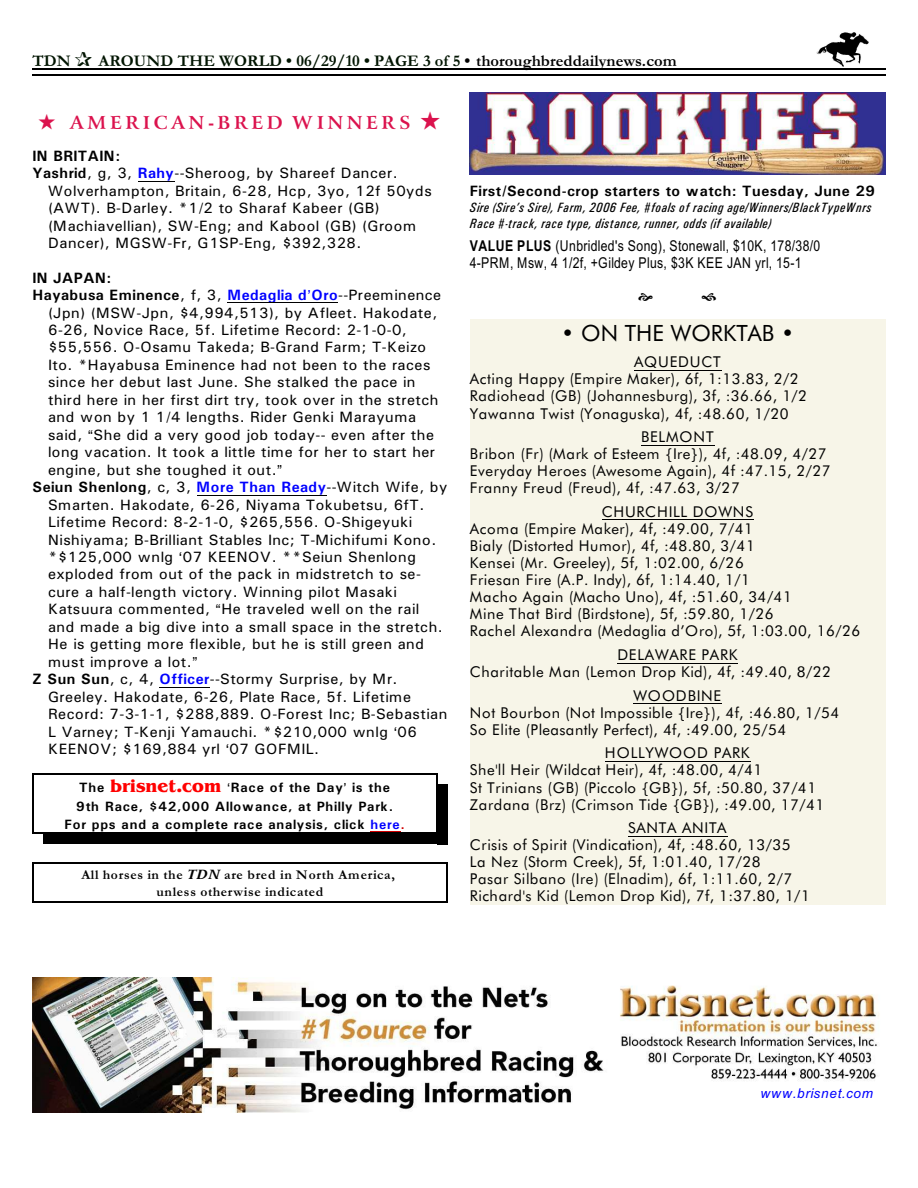
<style>
.page{position:relative;width:918px;height:1188px;background:#fff}
.page>*{position:absolute;margin:0;border:0;box-sizing:border-box;transform-origin:0 0}
.t1{font:22.35px "Futura Bk BT";letter-spacing:.005em;color:#000}
.t2{font:700 18px "Arrus BT";color:#db124d}
.t3{font:700 16.5px "Garamond";letter-spacing:.005em;color:#001400}
.t4{font:15px "Univers";letter-spacing:.03em;color:#000}
.t5{font:15px/17.1px "Futura Bk BT";letter-spacing:.04em;color:#000}
.t6{font:15px/16.8px "Arial Narrow";letter-spacing:.02em;color:#000}
.t7{font:700 15px "Univers";letter-spacing:.035em;color:#000}
.t8{font:italic 13.5px/16px "Univers Condensed";letter-spacing:.04em;color:#000}
.t9{font:700 13.5px/18.6px "Univers";letter-spacing:.065em;color:#000;text-align:center}
.t10{font:700 13.5px/17px "Garamond";letter-spacing:.055em;color:#000;text-align:center}
.t11{font:italic 13.5px "Arial";letter-spacing:.06em;color:#00f}
.s1{color:#000}
.s2{font-weight:700}
.s3{font-weight:700;color:#00f}
.s4{font-family:"Benguiat Bk BT";font-size:18px;color:#f00}
.s5{color:#00f}
.s6{color:#d10000}
.s7{font-style:italic}
</style>
<div class="page">
<img style="left:817px;top:32px;width:51px;height:34px">
<hr style="left:32px;top:68px;width:853px;height:1px;background:#000">
<hr style="left:32px;top:75px;width:853px;height:1px;background:#000">
<img style="left:32px;top:977px;width:847px;height:135px">
<hr style="left:138px;top:181px;width:36px;height:1px;background:#000">
<hr style="left:227px;top:302px;width:111px;height:1px;background:#000">
<hr style="left:197px;top:495px;width:130px;height:1px;background:#000">
<hr style="left:159px;top:687px;width:51px;height:1px;background:#000">
<img style="left:470px;top:93px;width:416px;height:81px">
<div style="left:470px;top:320px;width:415px;height:585px;background:#f7f5e8"></div>
<hr style="left:634px;top:370px;width:87px;height:1px;background:#000">
<hr style="left:641px;top:445px;width:73px;height:1px;background:#000">
<hr style="left:602px;top:519px;width:152px;height:1px;background:#000">
<hr style="left:617px;top:663px;width:121px;height:1px;background:#000">
<hr style="left:633px;top:703px;width:89px;height:1px;background:#000">
<hr style="left:605px;top:761px;width:145px;height:1px;background:#000">
<hr style="left:628px;top:836px;width:99px;height:1px;background:#000">
<hr style="left:32px;top:862px;width:2px;height:40px;background:#000">
<hr style="left:447px;top:862px;width:1px;height:40px;background:#000">
<hr style="left:32px;top:862px;width:416px;height:2px;background:#000">
<hr style="left:32px;top:901px;width:416px;height:2px;background:#000">
<hr style="left:370px;top:831px;width:30px;height:1px;background:#d10000">
<hr style="left:32px;top:773px;width:2px;height:60px;background:#000">
<hr style="left:436px;top:773px;width:1px;height:60px;background:#000">
<hr style="left:32px;top:773px;width:405px;height:2px;background:#000">
<hr style="left:32px;top:832px;width:405px;height:2px;background:#000">
<div style="left:437px;top:784px;width:11px;height:60px;background:#000"></div>
<div style="left:43px;top:834px;width:405px;height:10px;background:#000"></div>
<p class="t3" style="left:32px;top:55px;width:40px">TDN</p>
<p class="t3" style="left:98px;top:55px;width:580px">AROUND THE WORLD • 06/29/10 • PAGE 3 of 5 <span class="s1">• thoroughbreddailynews.com</span></p>
<p class="t2" style="left:39px;top:116px;width:404px">★ A M E R I C A N - B R E D W I N N E R S ★</p>
<p class="t7" style="left:32px;top:150px;width:90px">IN BRITAIN:</p>
<p class="t4" style="left:32px;top:168px;width:367px"><span class="s2">Yashrid</span>, g, 3, <span class="s3">Rahy</span>--Sheroog, by Shareef Dancer.</p>
<p class="t4" style="left:48px;top:185px;width:385px">Wolverhampton, Britain, 6-28, Hcp, 3yo, 12f 50yds</p>
<p class="t4" style="left:48px;top:203px;width:333px">(AWT). B-Darley. *1/2 to Sharaf Kabeer (GB)</p>
<p class="t4" style="left:48px;top:220px;width:369px">(Machiavellian), SW-Eng; and Kabool (GB) (Groom</p>
<p class="t4" style="left:48px;top:238px;width:315px">Dancer), MGSW-Fr, G1SP-Eng, $392,328.</p>
<p class="t7" style="left:32px;top:272px;width:81px">IN JAPAN:</p>
<p class="t4" style="left:32px;top:290px;width:410px"><span class="s2">Hayabusa Eminence</span>, f, 3, <span class="s3">Medaglia d Oro</span>--Preeminence</p>
<p class="t4" style="left:48px;top:307px;width:391px">(Jpn) (MSW-Jpn, $4,994,513), by Afleet. Hakodate,</p>
<p class="t4" style="left:48px;top:325px;width:360px">6-26, Novice Race, 5f. Lifetime Record: 2-1-0-0,</p>
<p class="t4" style="left:48px;top:342px;width:380px">$55,556. O-Osamu Takeda; B-Grand Farm; T-Keizo</p>
<p class="t4" style="left:48px;top:360px;width:384px">Ito. *Hayabusa Eminence had not been to the races</p>
<p class="t4" style="left:48px;top:377px;width:369px">since her debut last June. She stalked the pace in</p>
<p class="t4" style="left:48px;top:394px;width:392px">third here in her first dirt try, took over in the stretch</p>
<p class="t4" style="left:48px;top:412px;width:370px">and won by 1 1/4 lengths. Rider Genki Marayuma</p>
<p class="t4" style="left:48px;top:429px;width:388px">said, She did a very good job today-- even after the</p>
<p class="t4" style="left:48px;top:447px;width:389px">long vacation. It took a little time for her to start her</p>
<p class="t4" style="left:48px;top:464px;width:230px">engine, but she toughed it out.</p>
<p class="t4" style="left:32px;top:482px;width:416px"><span class="s2">Seiun Shenlong</span>, c, 3, <span class="s3">More Than Ready</span>--Witch Wife, by</p>
<p class="t4" style="left:48px;top:499px;width:378px">Smarten. Hakodate, 6-26, Niyama Tokubetsu, 6fT.</p>
<p class="t4" style="left:48px;top:517px;width:366px">Lifetime Record: 8-2-1-0, $265,556. O-Shigeyuki</p>
<p class="t4" style="left:48px;top:534px;width:390px">Nishiyama; B-Brilliant Stables Inc; T-Michifumi Kono.</p>
<p class="t4" style="left:48px;top:552px;width:369px">*$125,000 wnlg 07 KEENOV. **Seiun Shenlong</p>
<p class="t4" style="left:48px;top:569px;width:374px">exploded from out of the pack in midstretch to se-</p>
<p class="t4" style="left:48px;top:587px;width:350px">cure a half-length victory. Winning pilot Masaki</p>
<p class="t4" style="left:48px;top:604px;width:373px">Katsuura commented, He traveled well on the rail</p>
<p class="t4" style="left:48px;top:621px;width:396px">and made a big dive into a small space in the stretch.</p>
<p class="t4" style="left:48px;top:639px;width:377px">He is getting more flexible, but he is still green and</p>
<p class="t4" style="left:48px;top:656px;width:145px">must improve a lot.</p>
<p class="t4" style="left:32px;top:674px;width:367px"><span class="s2">Z Sun Sun</span>, c, 4, <span class="s3">Officer</span>--Stormy Surprise, by Mr.</p>
<p class="t4" style="left:48px;top:691px;width:364px">Greeley. Hakodate, 6-26, Plate Race, 5f. Lifetime</p>
<p class="t4" style="left:48px;top:709px;width:401px">Record: 7-3-1-1, $288,889. O-Forest Inc; B-Sebastian</p>
<p class="t4" style="left:48px;top:726px;width:370px">L Varney; T-Kenji Yamauchi. *$210,000 wnlg 06</p>
<p class="t4" style="left:48px;top:744px;width:273px">KEENOV; $169,884 yrl 07 GOFMIL.</p>
<p class="t9" style="left:64px;top:779px;width:342px">The <span class="s4">brisnet.com</span> Race of the Day is the<br>9th Race, $42,000 Allowance, at Philly Park.<br>For pps and a complete race analysis, click <span class="s5">here</span><span class="s6">.</span></p>
<p class="t10" style="left:81px;top:868px;width:315px">All horses in the <span class="s7">TDN</span> are bred in North America, unless otherwise indicated</p>
<p class="t7" style="left:470px;top:185px;width:407px">First/Second-crop starters to watch: Tuesday, June 29</p>
<p class="t8" style="left:470px;top:200px;width:403px">Sire (Sire’s Sire), Farm, 2006 Fee, #foals of racing age/Winners/BlackTypeWnrs<br>Race #-track, race type, distance, runner, odds (if available)</p>
<p class="t6" style="left:470px;top:239px;width:352px"><span class="s2">VALUE PLUS</span> (Unbridled's Song), Stonewall, $10K, 178/38/0<br>4-PRM, Msw, 4 1/2f, +Gildey Plus, $3K KEE JAN yrl, 15-1</p>
<h1 class="t1" style="left:561px;top:324px;width:235px">• ON THE WORKTAB •</h1>
<p class="t5" style="left:470px;top:355px;width:339px;text-indent:164px">AQUEDUCT<br>Acting Happy (Empire Maker), 6f, 1:13.83, 2/2<br>Radiohead (GB) (Johannesburg), 3f, :36.66, 1/2<br>Yawanna Twist (Yonaguska), 4f, :48.60, 1/20</p>
<p class="t5" style="left:470px;top:430px;width:362px;text-indent:171px">BELMONT<br>Bribon (Fr) (Mark of Esteem {Ire}), 4f, :48.09, 4/27<br>Everyday Heroes (Awesome Again), 4f :47.15, 2/27<br>Franny Freud (Freud), 4f, :47.63, 3/27</p>
<p class="t5" style="left:470px;top:504px;width:392px;text-indent:132px">CHURCHILL DOWNS<br>Acoma (Empire Maker), 4f, :49.00, 7/41<br>Bialy (Distorted Humor), 4f, :48.80, 3/41<br>Kensei (Mr. Greeley), 5f, 1:02.00, 6/26<br>Friesan Fire (A.P. Indy), 6f, 1:14.40, 1/1<br>Macho Again (Macho Uno), 4f, :51.60, 34/41<br>Mine That Bird (Birdstone), 5f, :59.80, 1/26<br>Rachel Alexandra (Medaglia d’Oro), 5f, 1:03.00, 16/26</p>
<p class="t5" style="left:470px;top:648px;width:363px;text-indent:148px">DELAWARE PARK<br>Charitable Man (Lemon Drop Kid), 4f, :49.40, 8/22</p>
<p class="t5" style="left:470px;top:688px;width:371px;text-indent:164px">WOODBINE<br>Not Bourbon (Not Impossible {Ire}), 4f, :46.80, 1/54<br>So Elite (Pleasantly Perfect), 4f, :49.00, 25/54</p>
<p class="t5" style="left:470px;top:746px;width:356px;text-indent:135px">HOLLYWOOD PARK<br>She'll Heir (Wildcat Heir), 4f, :48.00, 4/41<br>St Trinians (GB) (Piccolo {GB}), 5f, :50.80, 37/41<br>Zardana (Brz) (Crimson Tide {GB}), :49.00, 17/41</p>
<p class="t5" style="left:470px;top:821px;width:342px;text-indent:158px">SANTA ANITA<br>Crisis of Spirit (Vindication), 4f, :48.60, 13/35<br>La Nez (Storm Creek), 5f, 1:01.40, 17/28<br>Pasar Silbano (Ire) (Elnadim), 6f, 1:11.60, 2/7<br>Richard's Kid (Lemon Drop Kid), 7f, 1:37.80, 1/1</p>
<p class="t11" style="left:760px;top:1088px;width:114px">www.brisnet.com</p>
</div>
